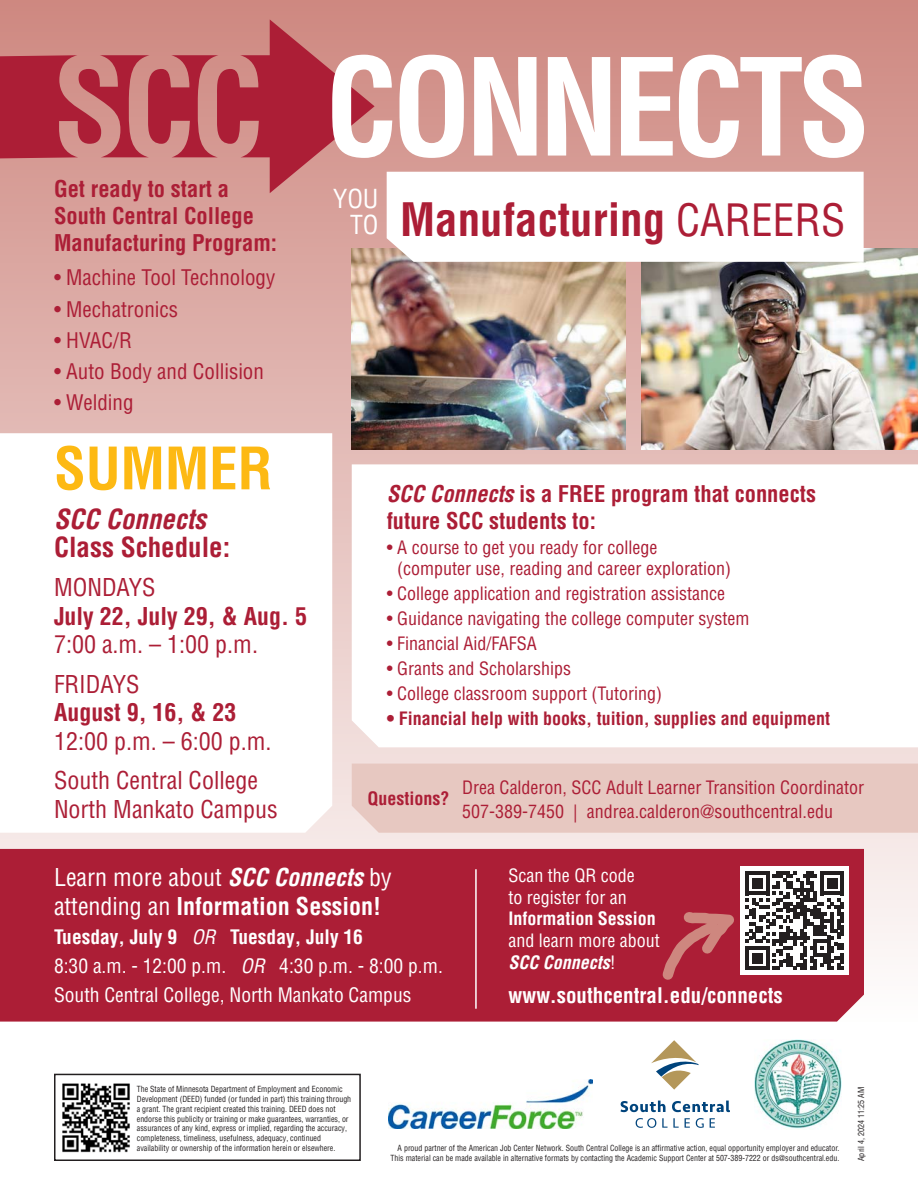
<style>
.page{position:relative;width:918px;height:1188px;background:#fff}
.page>*{position:absolute;margin:0;border:0;box-sizing:border-box;transform-origin:0 0}
.t1{font:700 condensed 57px "Helvetica LT Pro";color:#fdb913}
.t2{font:700 condensed 45px "Helvetica LT Pro";color:#ac1e36}
.t3{font:700 condensed 27px "Helvetica LT Pro";color:#ac1e36}
.t4{font:italic 700 condensed 27px "Helvetica LT Pro";color:#ac1e36}
.t5{font:condensed 25.5px/26.4px "Helvetica LT Pro";color:#fff;text-align:right}
.t6{font:condensed 24px/39.3px "Helvetica LT Pro";color:#ac1e36}
.t7{font:condensed 24px/28.8px "Helvetica LT Pro";color:#fff}
.t8{font:700 condensed 24px "Helvetica LT Pro";color:#ac1e36}
.t9{font:700 condensed 22.5px/27px "Helvetica LT Pro";color:#ac1e36}
.t10{font:condensed 21px "Helvetica LT Pro";color:#ac1e36}
.t11{font:700 condensed 21px "Helvetica LT Pro";color:#fff}
.t12{font:condensed 19.5px/28.8px "Helvetica LT Pro";color:#fff}
.t13{font:condensed 18px/21.6px "Helvetica LT Pro";color:#ac1e36}
.t14{font:700 condensed 18px "Helvetica LT Pro";color:#ac1e36}
.t15{font:condensed 18px/21.6px "Helvetica LT Pro";color:#fff}
.t16{font:700 condensed 18px "Helvetica LT Pro";color:#fff}
.t17{font:condensed 8.25px/9.9px "Helvetica LT Pro";color:#231f20;text-align:right;scale:.96 1}
.t18{font:condensed 8.25px "Helvetica LT Pro";color:#231f20}
.s1{font-weight:400;font-size:43.5px}
.s2{font-style:italic}
.s3{font-weight:700;font-style:italic}
.s4{font-weight:700}
</style>
<div class="page">
<div style="left:0;top:0;width:918px;height:1022px;background:linear-gradient(to bottom,#ce8881,#fefefe)"></div>
<svg style="left:0;top:19px;width:375px;height:174px;background:#c36369"></svg>
<img style="left:352px;top:249px;width:273px;height:200px">
<img style="left:642px;top:249px;width:276px;height:200px">
<svg style="left:332px;top:55px;width:532px;height:103px"></svg>
<svg style="left:387px;top:172px;width:477px;height:90px"></svg>
<div style="left:0;top:849px;width:864px;height:173px;background:#ac1e36"></div>
<svg style="left:0;top:433px;width:332px;height:400px"></svg>
<div style="left:741px;top:866px;width:108px;height:109px;background:#fff"></div>
<hr style="left:475px;top:869px;width:2px;height:140px;background:#fff">
<svg style="left:655px;top:871px;width:189px;height:117px"></svg>
<svg style="left:352px;top:464px;width:566px;height:283px"></svg>
<div style="left:352px;top:764px;width:566px;height:69px;background:#e7c8c1"></div>
<img style="left:754px;top:1039px;width:88px;height:90px">
<svg style="left:651px;top:1040px;width:48px;height:50px"></svg>
<svg style="left:621px;top:1101px;width:45px;height:11px"></svg>
<svg style="left:672px;top:1101px;width:58px;height:11px"></svg>
<svg style="left:636px;top:1118px;width:20px;height:10px"></svg>
<svg style="left:662px;top:1118px;width:17px;height:10px"></svg>
<svg style="left:685px;top:1118px;width:5px;height:10px"></svg>
<svg style="left:710px;top:1118px;width:5px;height:10px"></svg>
<svg style="left:696px;top:1118px;width:8px;height:10px"></svg>
<img style="left:388px;top:1079px;width:205px;height:49px">
<img style="left:62px;top:1083px;width:68px;height:70px">
<div style="left:54px;top:1074px;width:307px;height:87px;border:2px solid #231f20"></div>
<h3 class="t9" style="left:54px;top:174px;width:225px">Get ready to start a<br>South Central College<br>Manufacturing Program:</h3>
<h3 class="t10" style="left:54px;top:265px;width:223px">• Machine Tool Technology</h3>
<h3 class="t10" style="left:54px;top:296px;width:126px">• Mechatronics</h3>
<h3 class="t10" style="left:54px;top:327px;width:79px">• HVAC/R</h3>
<h3 class="t10" style="left:54px;top:358px;width:211px">• Auto Body and Collision</h3>
<h3 class="t10" style="left:54px;top:390px;width:81px">• Welding</h3>
<h1 class="t1" style="left:54px;top:431px;width:220px">SUMMER</h1>
<h3 class="t4" style="left:54px;top:501px;width:154px">SCC Connects</h3>
<h3 class="t3" style="left:54px;top:529px;width:178px">Class Schedule:</h3>
<h3 class="t6" style="left:54px;top:568px;width:103px">MONDAYS</h3>
<h3 class="t8" style="left:54px;top:600px;width:255px">July 22, July 29, &amp; Aug. 5</h3>
<h3 class="t6" style="left:54px;top:625px;width:205px">7:00 a.m. – 1:00 p.m.<br>FRIDAYS</h3>
<h3 class="t8" style="left:54px;top:696px;width:184px">August 9, 16, &amp; 23</h3>
<h3 class="t6" style="left:54px;top:721px;width:219px">12:00 p.m. – 6:00 p.m.<br>South Central College</h3>
<h3 class="t6" style="left:54px;top:789px;width:225px">North Mankato Campus</h3>
<h3 class="t5" style="left:333px;top:185px;width:47px">YOU<br>TO</h3>
<h2 class="t2" style="left:400px;top:189px;width:447px">Manufacturing <span class="s1">CAREERS</span></h2>
<h3 class="t9" style="left:387px;top:480px;width:431px"><span class="s2">SCC Connects</span> is a FREE program that connects future SCC students to:</h3>
<h3 class="t13" style="left:397px;top:536px;width:335px;text-indent:-10px">• A course to get you ready for college (computer use, reading and career exploration)</h3>
<h3 class="t13" style="left:387px;top:583px;width:340px">• College application and registration assistance</h3>
<h3 class="t13" style="left:387px;top:608px;width:364px">• Guidance navigating the college computer system</h3>
<h3 class="t13" style="left:387px;top:633px;width:152px">• Financial Aid/FAFSA</h3>
<h3 class="t13" style="left:387px;top:657px;width:186px">• Grants and Scholarships</h3>
<h3 class="t13" style="left:387px;top:682px;width:277px">• College classroom support (Tutoring)</h3>
<h3 class="t14" style="left:387px;top:706px;width:445px">• Financial help with books, tuition, supplies and equipment</h3>
<h3 class="t14" style="left:368px;top:786px;width:83px">Questions?</h3>
<h3 class="t13" style="left:462px;top:775px;width:403px;line-height:24px">Drea Calderon, SCC Adult Learner Transition Coordinator<br>507-389-7450 | andrea.calderon@southcentral.edu</h3>
<h3 class="t7" style="left:54px;top:863px;width:339px">Learn more about <span class="s3">SCC Connects</span> by attending an <span class="s4">Information Session!</span></h3>
<h3 class="t12" style="left:54px;top:922px;width:390px"><span class="s4">Tuesday, July 9</span> <span class="s2">OR</span> <span class="s4">Tuesday, July 16<br></span>8:30 a.m. - 12:00 p.m. <span class="s2">OR</span> 4:30 p.m. - 8:00 p.m.<br>South Central College, North Mankato Campus</h3>
<h3 class="t15" style="left:508px;top:865px;width:128px">Scan the QR code to register for an</h3>
<h3 class="t16" style="left:508px;top:907px;width:149px">Information Session</h3>
<h3 class="t15" style="left:508px;top:930px;width:153px">and learn more about<br><span class="s3">SCC Connects</span>!</h3>
<h3 class="t11" style="left:508px;top:982px;width:276px">www.southcentral.edu/connects</h3>
<p class="t17" style="left:137px;top:1084px;width:225px;text-align:left">The State of Minnesota Department of Employment and Economic Development (DEED) funded (or funded in part) this training through a grant. The grant recipient created this training. DEED does not endorse this publicity or training or make guarantees, warranties, or assurances of any kind, express or implied, regarding the accuracy, completeness, timeliness, usefulness, adequacy, continued availability or ownership of the information herein or elsewhere.</p>
<p class="t17" style="left:391px;top:1143px;width:469px">A proud partner of the American Job Center Network. South Central College is an affirmative action, equal opportunity employer and educator.<br>This material can be made available in alternative formats by contacting the Academic Support Center at 507-389-7222 or ds@southcentral.edu.</p>
<p class="t18" style="left:856px;top:1161px;width:76px;rotate:-90deg">April 4, 2024 11:25 AM</p>
</div>
